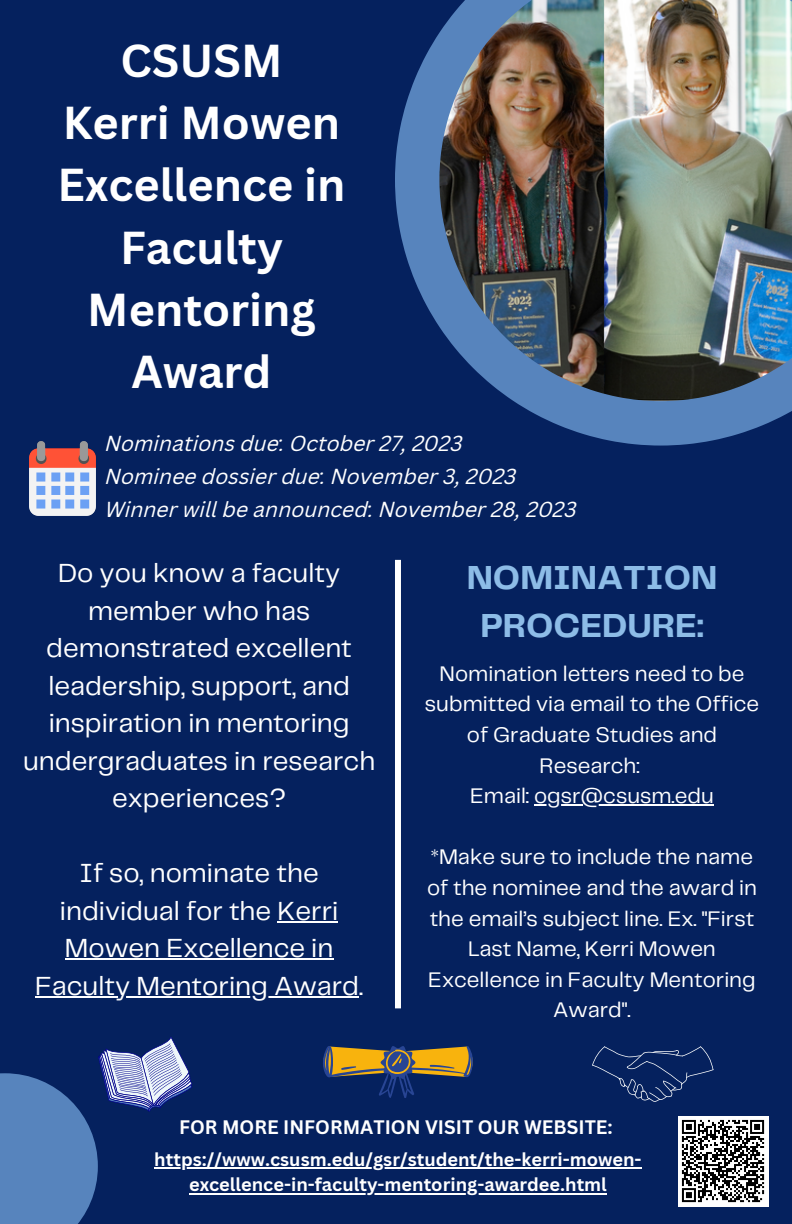
<style>
.page{position:relative;width:792px;height:1224px;background:#05215e}
.page>*{position:absolute;margin:0;border:0;box-sizing:border-box;transform-origin:0 0}
.t1{font:700 45px/62.2px "Canva Sans";color:#fff;text-align:center}
.t2{font:700 34.6px/48px "Telegraf";color:#8dbce7;text-align:center}
.t3{font:27.2px/37.6px "Telegraf";color:#fff;text-align:center}
.t4{font:22px/30.6px "Telegraf";color:#fff;text-align:center}
.t5{font:italic 21.2px "Canva Sans";color:#fff}
.t6{font:700 19px "Canva Sans";color:#fff}
.t7{font:700 18.2px/25.6px "Canva Sans";color:#fff;text-align:center}
</style>
<div class="page">
<svg style="left:395px;top:33px;width:397px;height:413px"></svg>
<img style="left:439px;top:0;width:353px;height:401px">
<div style="left:395px;top:560px;width:6px;height:448px;background:#fff"></div>
<div style="left:0;top:1073px;width:98px;height:151px;background:#5784bd"></div>
<hr style="left:534px;top:804px;width:180px;height:2px;background:#fff">
<svg style="left:98px;top:1037px;width:94px;height:75px"></svg>
<svg style="left:592px;top:1046px;width:121px;height:56px"></svg>
<div style="left:678px;top:1116px;width:90px;height:90px;background:#fff"></div>
<svg style="left:681px;top:1119px;width:84px;height:84px"></svg>
<svg style="left:323px;top:1046px;width:150px;height:52px"></svg>
<img style="left:29px;top:442px;width:66px;height:73px">
<hr style="left:277px;top:921px;width:61px;height:2px;background:#fff">
<hr style="left:65px;top:959px;width:268px;height:1px;background:#fff">
<hr style="left:35px;top:996px;width:324px;height:2px;background:#fff">
<hr style="left:154px;top:1167px;width:331px;height:2px;background:#fff">
<hr style="left:485px;top:1167px;width:30px;height:2px;background:#fff">
<hr style="left:515px;top:1167px;width:127px;height:2px;background:#fff">
<hr style="left:189px;top:1193px;width:418px;height:1px;background:#fff">
<p class="t1" style="left:121px;top:28px;width:163px">CSUSM</p>
<p class="t1" style="left:58px;top:90px;width:289px">Kerri Mowen<br>Excellence in<br>Faculty<br>Mentoring<br>Award</p>
<p class="t5" style="left:105px;top:435px;width:359px">Nominations due: October 27, 2023</p>
<p class="t5" style="left:105px;top:468px;width:413px">Nominee dossier due: November 3, 2023</p>
<p class="t5" style="left:105px;top:501px;width:473px">Winner will be announced: November 28, 2023</p>
<p class="t3" style="left:23px;top:556px;width:354px">Do you know a faculty member who has demonstrated excellent leadership, support, and inspiration in mentoring undergraduates in research experiences?</p>
<p class="t3" style="left:35px;top:856px;width:329px">If so, nominate the individual for the Kerri<br>Mowen Excellence in<br>Faculty Mentoring Award.</p>
<p class="t2" style="left:467px;top:555px;width:252px">NOMINATION<br>PROCEDURE:</p>
<p class="t4" style="left:425px;top:659px;width:336px">Nomination letters need to be submitted via email to the Office of Graduate Studies and<br>Research:</p>
<p class="t4" style="left:470px;top:782px;width:245px">Email: ogsr@csusm.edu</p>
<p class="t4" style="left:427px;top:843px;width:332px">*Make sure to include the name of the nominee and the award in the email’s subject line. Ex. "First<br>Last Name, Kerri Mowen<br>Excellence in Faculty Mentoring<br>Award".</p>
<p class="t6" style="left:179px;top:1113px;width:435px">FOR MORE INFORMATION VISIT OUR WEBSITE:</p>
<p class="t7" style="left:154px;top:1146px;width:489px">https://www.csusm.edu/gsr/student/the-kerri-mowen&shy;excellence-in-faculty-mentoring-awardee.html</p>
</div>
